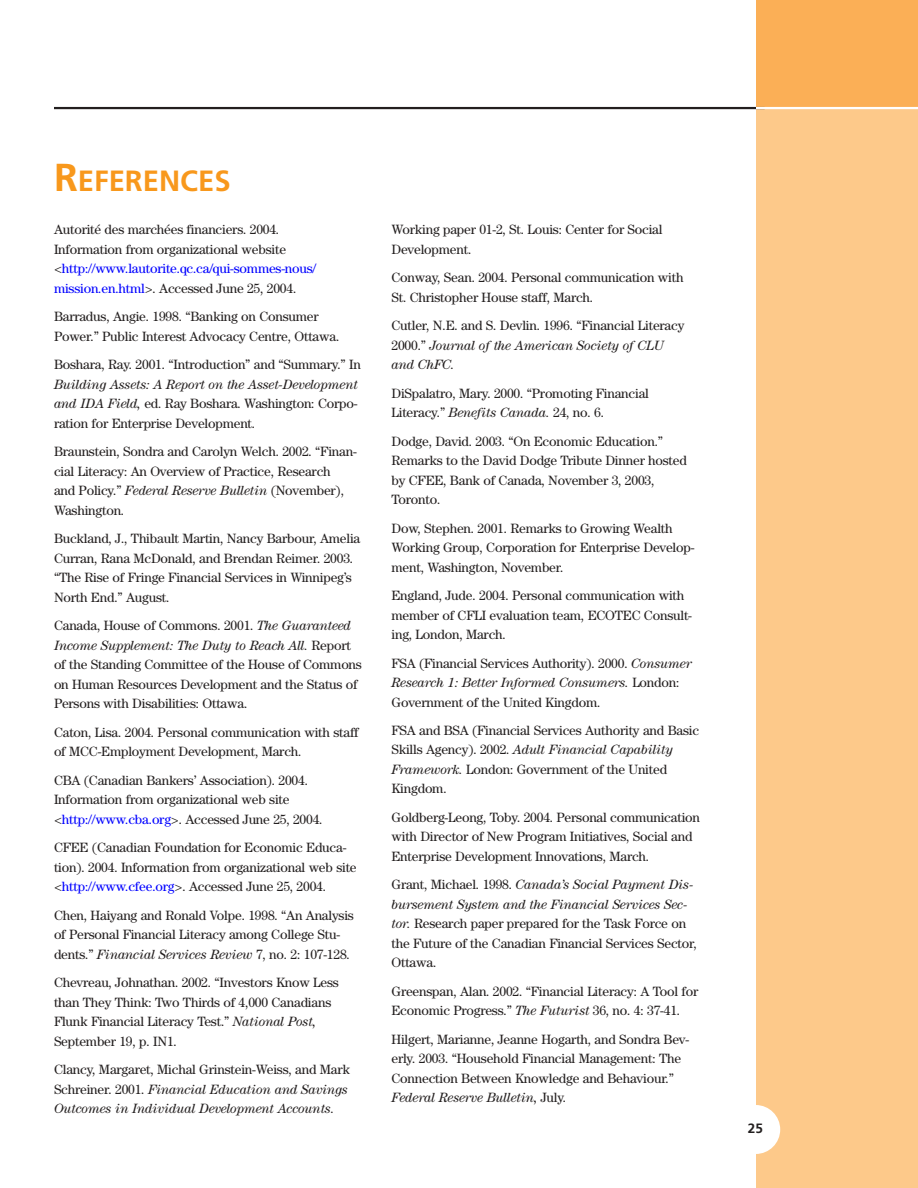
<style>
.page{position:relative;width:918px;height:1188px;background:#fff}
.page>*{position:absolute;margin:0;border:0;box-sizing:border-box;transform-origin:0 0}
.t1{font:700 29.25px "Frutiger";color:#f8981c}
.t2{font:13.5px/19.5px "Century";letter-spacing:-.015em;color:#231f1f}
.t3{font:italic 13.5px/19.5px "Century";letter-spacing:-.015em;color:#231f1f}
.t4{font:700 13.5px "Frutiger";color:#231f1f}
.s1{font-size:39px}
.s2{color:#00f}
.s3{font-style:italic}
.s4{font-style:normal}
</style>
<div class="page">
<div style="left:756px;top:109px;width:162px;height:1079px;background:#fdc98a"></div>
<div style="left:756px;top:0;width:162px;height:109px;background:#fbaf56"></div>
<hr style="left:54px;top:107px;width:711px;height:2px;background:#231f1f">
<hr style="left:756px;top:107px;width:162px;height:2px;background:#fff">
<div style="left:731px;top:1105px;width:49px;height:49px;background:#fff;border-radius:50%"></div>
<h1 class="t1" style="left:54px;top:169px;width:178px"><span class="s1">R</span>EFERENCES</h1>
<p class="t2" style="left:54px;top:221px;width:264px">Autorité des marchées financiers. 2004.<br>Information from organizational website &lt;<span class="s2">http://www.lautorite.qc.ca/qui-sommes-nous/ mission.en.html</span>&gt;. Accessed June 25, 2004.</p>
<p class="t2" style="left:54px;top:308px;width:287px">Barradus, Angie. 1998. “Banking on Consumer<br>Power.” Public Interest Advocacy Centre, Ottawa.</p>
<p class="t2" style="left:54px;top:356px;width:308px">Boshara, Ray. 2001. “Introduction” and “Summary.” In</p>
<p class="t2" style="left:54px;top:376px;width:305px;text-align:justify"><span class="s3">Building Assets: A Report on the Asset-Development and IDA Field,</span> ed. Ray Boshara. Washington: Corpo&shy;ration for Enterprise Development.</p>
<p class="t2" style="left:54px;top:443px;width:304px">Braunstein, Sondra and Carolyn Welch. 2002. “Finan&shy;cial Literacy: An Overview of Practice, Research<br>and Policy.” <span class="s3">Federal Reserve Bulletin</span> (November), Washington.</p>
<p class="t2" style="left:54px;top:530px;width:308px">Buckland, J., Thibault Martin, Nancy Barbour, Amelia Curran, Rana McDonald, and Brendan Reimer. 2003. “The Rise of Fringe Financial Services in Winnipeg’s North End.” August.</p>
<p class="t2" style="left:54px;top:617px;width:309px">Canada, House of Commons. 2001. <span class="s3">The Guaranteed Income Supplement: The Duty to Reach All.</span> Report of the Standing Committee of the House of Commons on Human Resources Development and the Status of Persons with Disabilities: Ottawa.</p>
<p class="t2" style="left:54px;top:724px;width:306px">Caton, Lisa. 2004. Personal communication with staff of MCC-Employment Development, March.</p>
<p class="t2" style="left:54px;top:772px;width:270px">CBA (Canadian Bankers’ Association). 2004.<br>Information from organizational web site &lt;<span class="s2">http://www.cba.org</span>&gt;. Accessed June 25, 2004.</p>
<p class="t2" style="left:54px;top:839px;width:304px">CFEE (Canadian Foundation for Economic Educa&shy;tion). 2004. Information from organizational web site &lt;<span class="s2">http://www.cfee.org</span>&gt;. Accessed June 25, 2004.</p>
<p class="t2" style="left:54px;top:906px;width:301px">Chen, Haiyang and Ronald Volpe. 1998. “An Analysis of Personal Financial Literacy among College Stu&shy;dents.” <span class="s3">Financial Services Review</span> 7, no. 2: 107-128.</p>
<p class="t2" style="left:54px;top:974px;width:286px">Chevreau, Johnathan. 2002. “Investors Know Less than They Think: Two Thirds of 4,000 Canadians Flunk Financial Literacy Test.” <span class="s3">National Post, </span>September 19, p. IN1.</p>
<p class="t3" style="left:54px;top:1061px;width:297px"><span class="s4">Clancy, Margaret, Michal Grinstein-Weiss, and Mark<br>Schreiner. 2001.</span> Financial Education and Savings<br>Outcomes in Individual Development Accounts.</p>
<p class="t2" style="left:392px;top:221px;width:273px">Working paper 01-2, St. Louis: Center for Social<br>Development.</p>
<p class="t2" style="left:392px;top:269px;width:294px">Conway, Sean. 2004. Personal communication with<br>St. Christopher House staff, March.</p>
<p class="t2" style="left:392px;top:317px;width:294px">Cutler, N.E. and S. Devlin. 1996. “Financial Literacy<br>2000.” <span class="s3">Journal of the American Society of CLU and ChFC.</span></p>
<p class="t2" style="left:392px;top:384px;width:259px">DiSpalatro, Mary. 2000. “Promoting Financial<br>Literacy.” <span class="s3">Benefits Canada.</span> 24, no. 6.</p>
<p class="t2" style="left:392px;top:432px;width:297px">Dodge, David. 2003. “On Economic Education.” Remarks to the David Dodge Tribute Dinner hosted by CFEE, Bank of Canada, November 3, 2003, Toronto.</p>
<p class="t2" style="left:392px;top:519px;width:305px">Dow, Stephen. 2001. Remarks to Growing Wealth<br>Working Group, Corporation for Enterprise Develop&shy;ment, Washington, November.</p>
<p class="t2" style="left:392px;top:587px;width:302px">England, Jude. 2004. Personal communication with member of CFLI evaluation team, ECOTEC Consult&shy;ing, London, March.</p>
<p class="t2" style="left:392px;top:654px;width:302px">FSA (Financial Services Authority). 2000. <span class="s3">Consumer<br>Research 1: Better Informed Consumers.</span> London:<br>Government of the United Kingdom.</p>
<p class="t2" style="left:392px;top:722px;width:309px">FSA and BSA (Financial Services Authority and Basic Skills Agency). 2002. <span class="s3">Adult Financial Capability Framework.</span> London: Government of the United Kingdom.</p>
<p class="t2" style="left:392px;top:809px;width:310px">Goldberg-Leong, Toby. 2004. Personal communication with Director of New Program Initiatives, Social and<br>Enterprise Development Innovations, March.</p>
<p class="t2" style="left:392px;top:876px;width:307px">Grant, Michael. 1998. <span class="s3">Canada’s Social Payment Dis&shy;bursement System and the Financial Services Sec&shy;tor.</span> Research paper prepared for the Task Force on the Future of the Canadian Financial Services Sector, Ottawa.</p>
<p class="t2" style="left:392px;top:983px;width:308px">Greenspan, Alan. 2002. “Financial Literacy: A Tool for<br>Economic Progress.” <span class="s3">The Futurist</span> 36, no. 4: 37-41.</p>
<p class="t2" style="left:392px;top:1031px;width:299px">Hilgert, Marianne, Jeanne Hogarth, and Sondra Bev&shy;erly. 2003. “Household Financial Management: The Connection Between Knowledge and Behaviour.” <span class="s3">Federal Reserve Bulletin,</span> July.</p>
<p class="t4" style="left:748px;top:1123px;width:17px">25</p>
</div>
